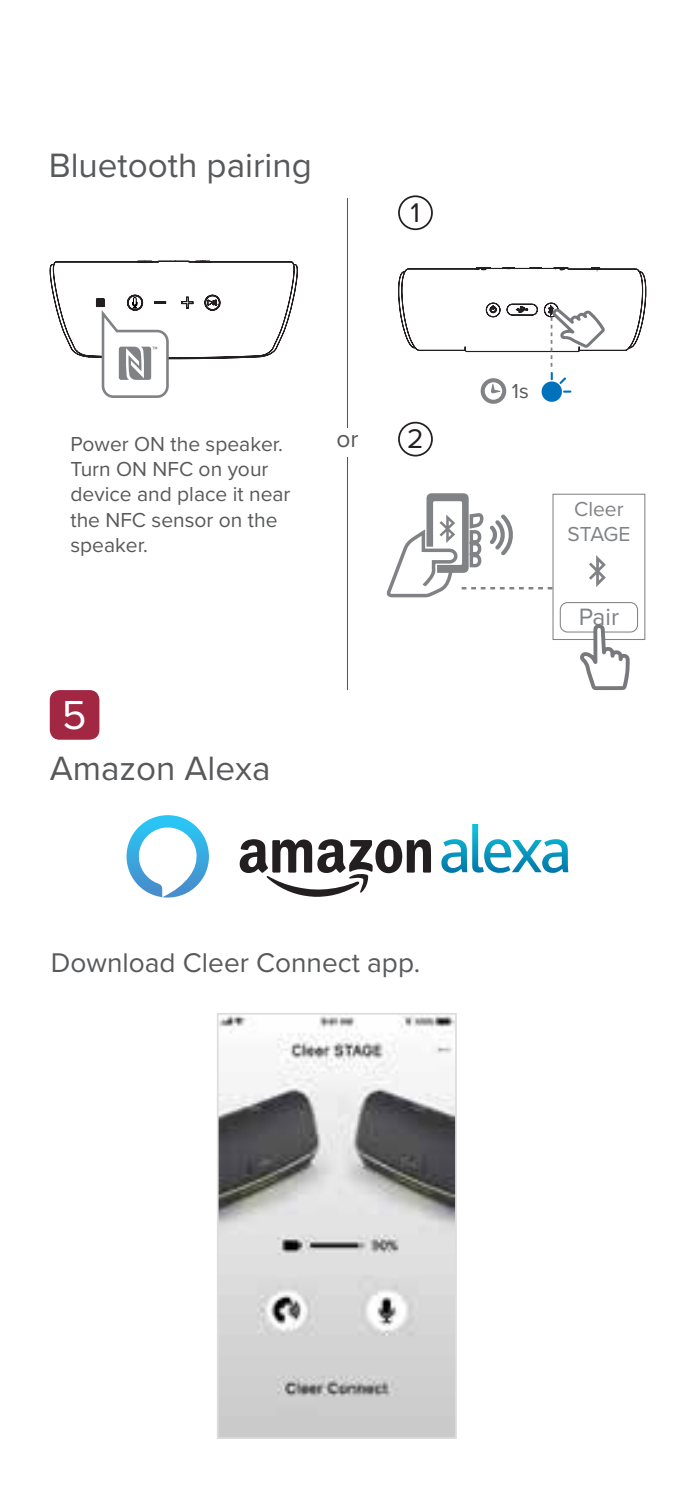
<style>
.page{position:relative;width:695px;height:1489px;background:#fff}
.page>*{position:absolute;margin:0;border:0;box-sizing:border-box;transform-origin:0 0}
.t1{font:42px "Proxima Nova";color:#fff}
.t2{font:35px "Proxima Nova";color:#58595b}
.t3{font:28px "Proxima Nova";color:#58595b}
.t4{font:28px "Proxima Nova";color:#231f20}
.t5{font:24.5px "Proxima Nova";color:#808285}
.t6{font:24.5px "Proxima Nova";color:#58595b}
.t7{font:21px/25.2px "Proxima Nova";color:#58595b}
.t8{font:21px/25.2px "Proxima Nova";color:#808285;text-align:center}
</style>
<div class="page">
<img style="left:220px;top:1015px;width:234px;height:420px">
<div style="left:217px;top:1012px;width:240px;height:426px;border:2px solid #dcddde"></div>
<div style="left:50px;top:690px;width:49px;height:49px;background:#a12743;border-radius:10px"></div>
<svg style="left:240px;top:839px;width:191px;height:57px"></svg>
<svg style="left:441px;top:824px;width:127px;height:49px"></svg>
<svg style="left:126px;top:815px;width:83px;height:82px"></svg>
<div style="left:398px;top:422px;width:35px;height:34px;border:2px solid #231f20;border-radius:50%"></div>
<div style="left:398px;top:195px;width:35px;height:35px;border:2px solid #231f20;border-radius:50%"></div>
<div style="left:552px;top:493px;width:93px;height:147px;border:1px solid #808285"></div>
<div style="left:559px;top:602px;width:79px;height:30px;border:1px solid #808285;border-radius:7px"></div>
<svg style="left:589px;top:555px;width:16px;height:32px"></svg>
<svg style="left:578px;top:624px;width:51px;height:66px"></svg>
<svg style="left:386px;top:493px;width:166px;height:105px"></svg>
<svg style="left:49px;top:260px;width:249px;height:138px"></svg>
<hr style="left:347px;top:198px;width:1px;height:492px;background:#58585a">
<div style="left:324px;top:428px;width:47px;height:28px;background:#fff"></div>
<svg style="left:398px;top:267px;width:248px;height:137px"></svg>
<h2 class="t2" style="left:49px;top:139px;width:265px">Bluetooth pairing</h2>
<h3 class="t4" style="left:410px;top:191px;width:11px">1</h3>
<p class="t7" style="left:70px;top:430px;width:221px">Power ON the speaker.<br>Turn ON NFC on your device and place it near the NFC sensor on the speaker.</p>
<p class="t6" style="left:336px;top:421px;width:24px">or</p>
<h3 class="t4" style="left:407px;top:418px;width:18px">2</h3>
<h1 class="t1" style="left:62px;top:683px;width:26px">5</h1>
<h2 class="t2" style="left:50px;top:742px;width:222px">Amazon Alexa</h2>
<h3 class="t3" style="left:51px;top:941px;width:371px">Download Cleer Connect app.</h3>
<p class="t7" style="left:512px;top:378px;width:18px">1s</p>
<p class="t8" style="left:567px;top:495px;width:64px">Cleer<br>STAGE</p>
<p class="t5" style="left:578px;top:598px;width:42px">Pair</p>
</div>
